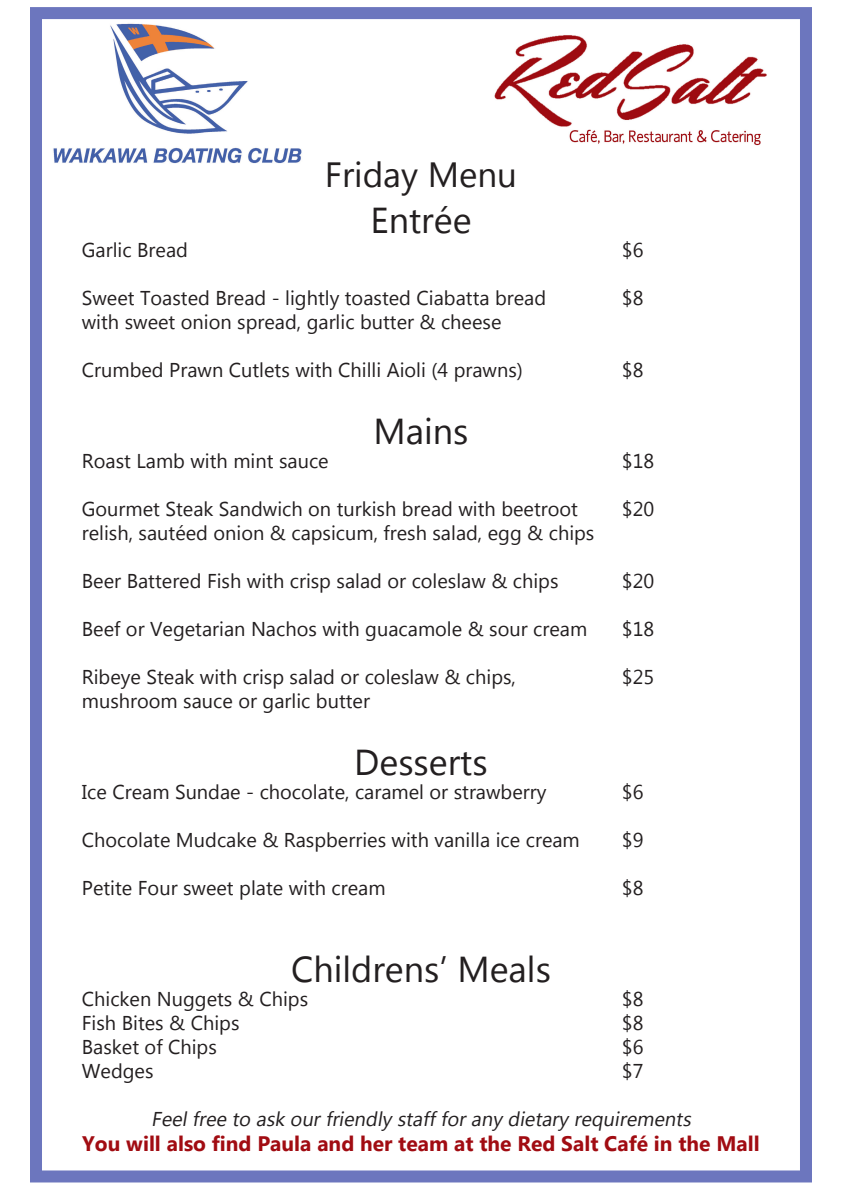
<style>
.page{position:relative;width:842px;height:1191px;background:#fff}
.page>*{position:absolute;margin:0;border:0;box-sizing:border-box;transform-origin:0 0}
.t1{font:36px "Myanmar Text";color:#231f20}
.t2{font:35px "Myanmar Text";color:#231f20}
.t3{font:700 21px "Myanmar Text";color:#a10c12}
.t4{font:20px "Myanmar Text";color:#231f20}
.t5{font:italic 20px "Myanmar Text";color:#231f20}
</style>
<div class="page">
<div style="left:30px;top:7px;width:782px;height:1175px;border:12px solid #6c76be"></div>
<img style="left:494px;top:35px;width:273px;height:111px">
<img style="left:53px;top:23px;width:249px;height:141px">
<p class="t2" style="left:325px;top:154px;width:194px">Friday Menu</p>
<p class="t1" style="left:370px;top:199px;width:102px">Entrée</p>
<p class="t4" style="left:82px;top:238px;width:108px">Garlic Bread</p>
<p class="t4" style="left:622px;top:238px;width:23px">$6</p>
<p class="t4" style="left:82px;top:286px;width:466px">Sweet Toasted Bread - lightly toasted Ciabatta bread</p>
<p class="t4" style="left:622px;top:286px;width:23px">$8</p>
<p class="t4" style="left:82px;top:310px;width:421px">with sweet onion spread, garlic butter &amp; cheese</p>
<p class="t4" style="left:82px;top:358px;width:443px">Crumbed Prawn Cutlets with Chilli Aioli (4 prawns)</p>
<p class="t4" style="left:622px;top:358px;width:23px">$8</p>
<p class="t1" style="left:373px;top:410px;width:97px">Mains</p>
<p class="t4" style="left:82px;top:449px;width:248px">Roast Lamb with mint sauce</p>
<p class="t4" style="left:622px;top:449px;width:34px">$18</p>
<p class="t4" style="left:82px;top:497px;width:498px">Gourmet Steak Sandwich on turkish bread with beetroot</p>
<p class="t4" style="left:622px;top:497px;width:34px">$20</p>
<p class="t4" style="left:82px;top:521px;width:514px">relish, sautéed onion &amp; capsicum, fresh salad, egg &amp; chips</p>
<p class="t4" style="left:82px;top:569px;width:478px">Beer Battered Fish with crisp salad or coleslaw &amp; chips</p>
<p class="t4" style="left:622px;top:569px;width:34px">$20</p>
<p class="t4" style="left:82px;top:617px;width:507px">Beef or Vegetarian Nachos with guacamole &amp; sour cream</p>
<p class="t4" style="left:622px;top:617px;width:34px">$18</p>
<p class="t4" style="left:82px;top:665px;width:435px">Ribeye Steak with crisp salad or coleslaw &amp; chips,</p>
<p class="t4" style="left:622px;top:665px;width:34px">$25</p>
<p class="t4" style="left:82px;top:689px;width:290px">mushroom sauce or garlic butter</p>
<p class="t1" style="left:354px;top:741px;width:135px">Desserts</p>
<p class="t4" style="left:82px;top:780px;width:466px">Ice Cream Sundae - chocolate, caramel or strawberry</p>
<p class="t4" style="left:622px;top:780px;width:23px">$6</p>
<p class="t4" style="left:82px;top:828px;width:499px">Chocolate Mudcake &amp; Raspberries with vanilla ice cream</p>
<p class="t4" style="left:622px;top:828px;width:23px">$9</p>
<p class="t4" style="left:82px;top:876px;width:305px">Petite Four sweet plate with cream</p>
<p class="t4" style="left:622px;top:876px;width:23px">$8</p>
<p class="t1" style="left:291px;top:948px;width:261px">Childrens’ Meals</p>
<p class="t4" style="left:82px;top:987px;width:228px">Chicken Nuggets &amp; Chips</p>
<p class="t4" style="left:622px;top:987px;width:23px">$8</p>
<p class="t4" style="left:82px;top:1011px;width:159px">Fish Bites &amp; Chips</p>
<p class="t4" style="left:622px;top:1011px;width:23px">$8</p>
<p class="t4" style="left:82px;top:1035px;width:137px">Basket of Chips</p>
<p class="t4" style="left:622px;top:1035px;width:23px">$6</p>
<p class="t4" style="left:82px;top:1059px;width:73px">Wedges</p>
<p class="t4" style="left:622px;top:1059px;width:23px">$7</p>
<p class="t5" style="left:151px;top:1107px;width:547px">Feelfree to askourfriendlystaffforanydietaryrequirements</p>
<p class="t3" style="left:82px;top:1131px;width:679px">You will also find Paula and her team at the Red Salt Café in the Mall</p>
</div>
